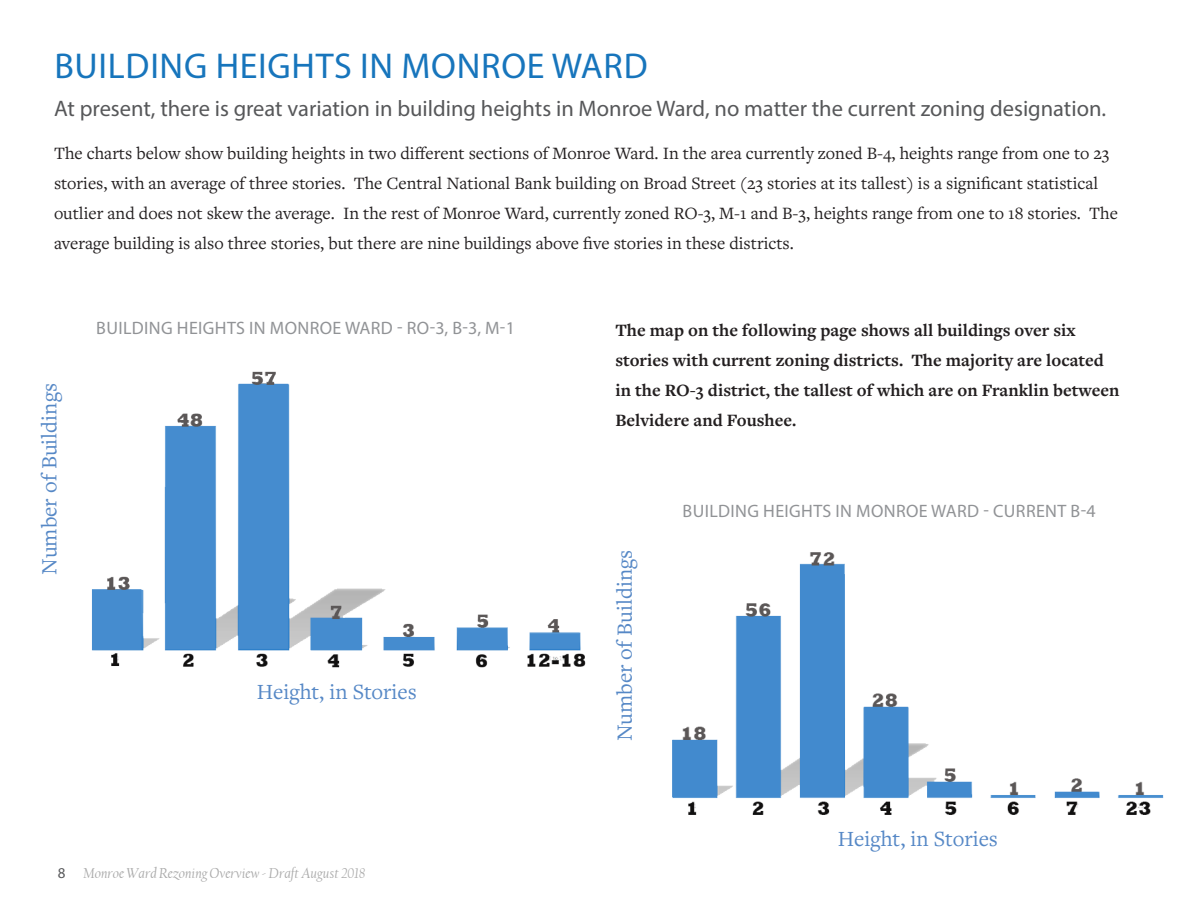
<style>
.page{position:relative;width:1188px;height:918px;background:#fff}
.page>*{position:absolute;margin:0;border:0;box-sizing:border-box;transform-origin:0 0}
.t1{font:36px "Myriad Pro";letter-spacing:.02em;color:#1775bc}
.subtitle{font:22.5px "Myriad Pro";color:#57585a}
.Paragraph_Style_2{font:22.5px "Freight Text Pro";color:#5688c6}
.Paragraph_Style_1{font:18px/30px "Freight Text Pro";color:#231f20}
.Paragraph_Style_1-2{font:700 18px/30px "Freight Text Pro";color:#231f20}
.chart_title{font:18px "Myriad Pro";letter-spacing:.02em;color:#919396}
.t2{font:italic 15px "Californian FB";color:#a9a9a9}
.s1{font-family:"Myriad Pro";font-style:normal;color:#57585a}
</style>
<div class="page">
<img style="left:92px;top:371px;width:494px;height:297px">
<img style="left:672px;top:552px;width:492px;height:263px">
<p class="t1" style="left:54px;top:44px;width:595px">BUILDING HEIGHTS IN MONROE WARD</p>
<p class="subtitle" style="left:54px;top:95px;width:1054px">At present, there is great variation in building heights in Monroe Ward, no matter the current zoning designation.</p>
<p class="Paragraph_Style_1" style="left:54px;top:138px;width:1066px">The charts below show building heights in two different sections of Monroe Ward. In the area currently zoned B-4, heights range from one to 23 stories, with an average of three stories. The Central National Bank building on Broad Street (23 stories at its tallest) is a significant statistical outlier and does not skew the average. In the rest of Monroe Ward, currently zoned RO-3, M-1 and B-3, heights range from one to 18 stories. The average building is also three stories, but there are nine buildings above five stories in these districts.</p>
<p class="Paragraph_Style_2" style="left:34px;top:575px;width:193px;rotate:-90deg">Number of Buildings</p>
<p class="chart_title" style="left:96px;top:317px;width:420px">BUILDING HEIGHTS IN MONROE WARD - RO-3, B-3, M-1</p>
<p class="Paragraph_Style_2" style="left:257px;top:677px;width:162px">Height, in Stories</p>
<p class="t2" style="left:58px;top:865px;width:309px"><span class="s1">8</span> Monroe Ward Rezoning Overview - Draft August 2018</p>
<p class="Paragraph_Style_1-2" style="left:615px;top:315px;width:506px">The map on the following page shows all buildings over six stories with current zoning districts. The majority are located in the RO-3 district, the tallest of which are on Franklin between Belvidere and Foushee.</p>
<p class="Paragraph_Style_2" style="left:610px;top:741px;width:193px;rotate:-90deg">Number of Buildings</p>
<p class="chart_title" style="left:683px;top:500px;width:415px">BUILDING HEIGHTS IN MONROE WARD - CURRENT B-4</p>
<p class="Paragraph_Style_2" style="left:838px;top:824px;width:162px">Height, in Stories</p>
</div>
